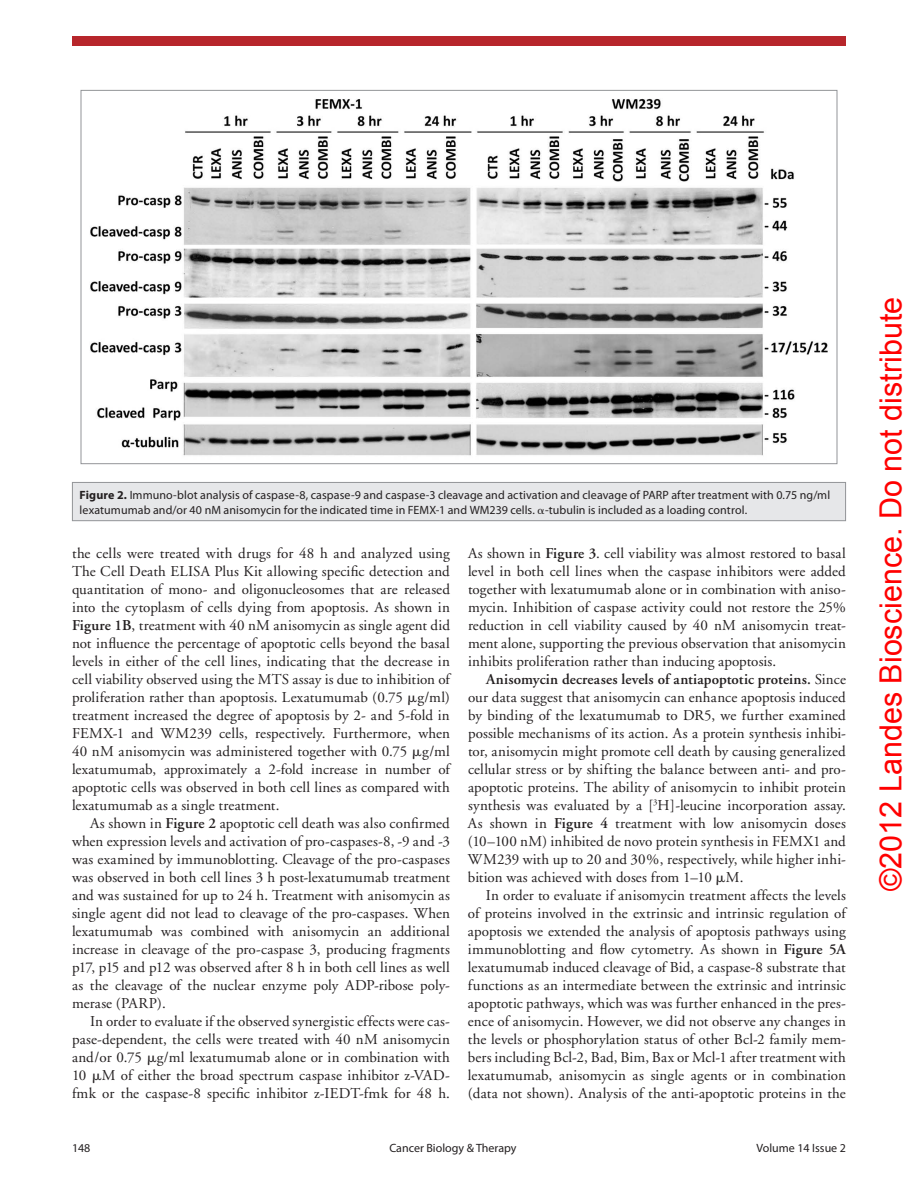
<style>
.page{position:relative;width:918px;height:1188px;background:#fff}
.page>*{position:absolute;margin:0;border:0;box-sizing:border-box;transform-origin:0 0}
.t1{font:30.45px "Arial";color:#f00}
.t2{font:15px/18px "Adobe Garamond";letter-spacing:.005em;color:#231f20;text-align:justify}
.t3{font:12px/15px "Myriad Pro";letter-spacing:.005em;color:#231f20}
.s1{font-weight:700}
.s2{font-family:"Universal Std Greekw Math Pi"}
.s3{font-weight:600}
</style>
<div class="page">
<div style="left:72px;top:36px;width:774px;height:10px;background:#b7262b"></div>
<div style="left:72px;top:482px;width:774px;height:39px;background:#e6e7e9"></div>
<div style="left:72px;top:482px;width:774px;height:39px;border:1px solid #939598"></div>
<img style="left:90px;top:98px;width:738px;height:358px">
<p class="t3" style="left:80px;top:487px;width:752px"><span class="s1">Figure 2.</span> Immuno-blot analysis of caspase-8, caspase-9 and caspase-3 cleavage and activation and cleavage of PARP after treatment with 0.75 ng/ml lexatumumab and/or 40 nM anisomycin for the indicated time in FEMX-1 and WM239 cells. <span class="s2">α</span>-tubulin is included as a loading control.</p>
<p class="t2" style="left:72px;top:545px;width:380px">the cells were treated with drugs for 48 h and analyzed using The Cell Death ELISA Plus Kit allowing specific detection and quantitation of mono- and oligonucleosomes that are released into the cytoplasm of cells dying from apoptosis. As shown in <span class="s3">Figure 1B</span>, treatment with 40 nM anisomycin as single agent did not influence the percentage of apoptotic cells beyond the basal levels in either of the cell lines, indicating that the decrease in cell viability observed using the MTS assay is due to inhibition of proliferation rather than apoptosis. Lexatumumab (0.75 <span class="s2">μ</span>g/ml) treatment increased the degree of apoptosis by 2- and 5-fold in FEMX-1 and WM239 cells, respectively. Furthermore, when 40 nM anisomycin was administered together with 0.75 <span class="s2">μ</span>g/ml lexatumumab, approximately a 2-fold increase in number of apoptotic cells was observed in both cell lines as compared with lexatumumab as a single treatment.</p>
<p class="t2" style="left:72px;top:815px;width:379px;text-indent:18px">As shown in <span class="s3">Figure 2</span> apoptotic cell death was also confirmed when expression levels and activation of pro-caspases-8, -9 and -3 was examined by immunoblotting. Cleavage of the pro-caspases was observed in both cell lines 3 h post-lexatumumab treatment and was sustained for up to 24 h. Treatment with anisomycin as single agent did not lead to cleavage of the pro-caspases. When lexatumumab was combined with anisomycin an additional increase in cleavage of the pro-caspase 3, producing fragments p17, p15 and p12 was observed after 8 h in both cell lines as well as the cleavage of the nuclear enzyme poly ADP-ribose poly&shy;merase (PARP).</p>
<p class="t2" style="left:72px;top:1013px;width:379px;text-indent:18px">In order to evaluate if the observed synergistic effects were cas&shy;pase-dependent, the cells were treated with 40 nM anisomycin and/or 0.75 <span class="s2">μ</span>g/ml lexatumumab alone or in combination with 10 <span class="s2">μ</span>M of either the broad spectrum caspase inhibitor z-VAD&shy;fmk or the caspase-8 specific inhibitor z-IEDT-fmk for 48 h.</p>
<p class="t2" style="left:468px;top:545px;width:379px">As shown in <span class="s3">Figure 3</span>. cell viability was almost restored to basal level in both cell lines when the caspase inhibitors were added together with lexatumumab alone or in combination with aniso&shy;mycin. Inhibition of caspase activity could not restore the 25% reduction in cell viability caused by 40 nM anisomycin treat&shy;ment alone, supporting the previous observation that anisomycin inhibits proliferation rather than inducing apoptosis.</p>
<p class="t2" style="left:468px;top:671px;width:379px;text-indent:18px"><span class="s3">Anisomycin decreases levels of antiapoptotic proteins.</span> Since our data suggest that anisomycin can enhance apoptosis induced by binding of the lexatumumab to DR5, we further examined possible mechanisms of its action. As a protein synthesis inhibi&shy;tor, anisomycin might promote cell death by causing generalized cellular stress or by shifting the balance between anti- and pro&shy;apoptotic proteins. The ability of anisomycin to inhibit protein synthesis was evaluated by a [<sup>3</sup>H]-leucine incorporation assay.<br>As shown in <span class="s3">Figure 4</span> treatment with low anisomycin doses (10–100 nM) inhibited de novo protein synthesis in FEMX1 and WM239 with up to 20 and 30%, respectively, while higher inhi&shy;bition was achieved with doses from 1–10 <span class="s2">μ</span>M.</p>
<p class="t2" style="left:468px;top:887px;width:380px;text-indent:18px">In order to evaluate if anisomycin treatment affects the levels of proteins involved in the extrinsic and intrinsic regulation of apoptosis we extended the analysis of apoptosis pathways using immunoblotting and flow cytometry. As shown in <span class="s3">Figure 5A </span>lexatumumab induced cleavage of Bid, a caspase-8 substrate that functions as an intermediate between the extrinsic and intrinsic apoptotic pathways, which was was further enhanced in the pres&shy;ence of anisomycin. However, we did not observe any changes in the levels or phosphorylation status of other Bcl-2 family mem&shy;bers including Bcl-2, Bad, Bim, Bax or Mcl-1 after treatment with lexatumumab, anisomycin as single agents or in combination (data not shown). Analysis of the anti-apoptotic proteins in the</p>
<p class="t3" style="left:72px;top:1140px;width:20px">148</p>
<p class="t3" style="left:389px;top:1140px;width:129px">Cancer Biology &amp; Therapy</p>
<p class="t3" style="left:757px;top:1140px;width:91px">Volume 14 Issue 2</p>
<h1 class="t1" style="left:871px;top:891px;width:595px;rotate:-90deg">©2012 Landes Bioscience. Do not distribute</h1>
</div>
